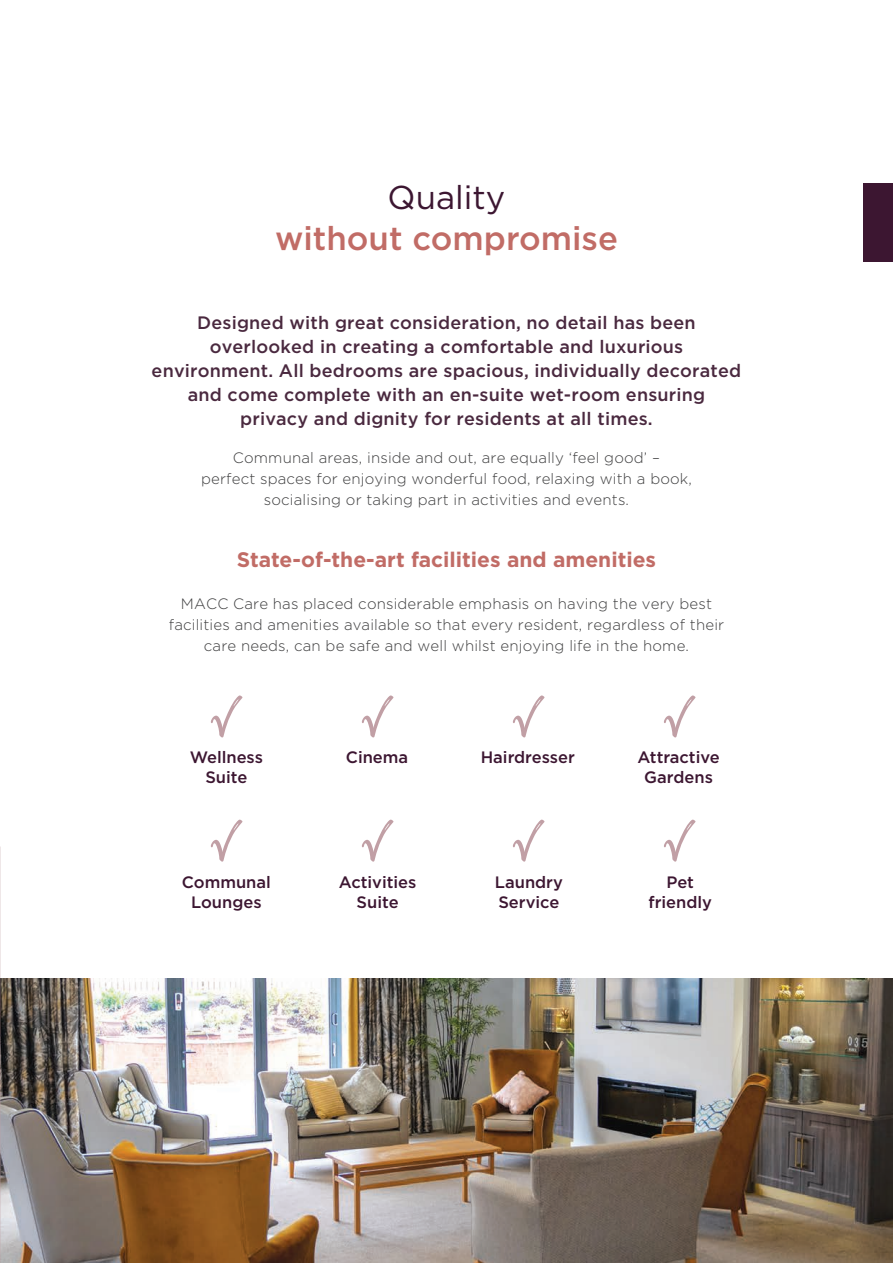
<style>
.page{position:relative;width:893px;height:1263px;background:#fff}
.page>*{position:absolute;margin:0;border:0;box-sizing:border-box;transform-origin:0 0}
.t1{font:500 33px "Gotham";color:#c16c66}
.t2{font:33px "Gotham";color:#3c1631}
.t3{font:700 21px "Gotham";color:#c16c66}
.t4{font:500 18px/24px "Gotham";letter-spacing:.01em;color:#4a293f;text-align:center}
.t5{font:500 16.5px/19.8px "Gotham";color:#3c1631;text-align:center}
.t6{font:300 15px/21px "Gotham";letter-spacing:.01em;color:#3e3e3f;text-align:center}
</style>
<div class="page">
<img style="left:0;top:0;width:1px;height:905px">
<div style="left:863px;top:183px;width:30px;height:78px;background:#3c1631"></div>
<img style="left:0;top:978px;width:893px;height:285px">
<svg style="left:211px;top:695px;width:32px;height:42px"></svg>
<svg style="left:211px;top:820px;width:32px;height:42px"></svg>
<svg style="left:362px;top:695px;width:32px;height:42px"></svg>
<svg style="left:362px;top:820px;width:32px;height:42px"></svg>
<svg style="left:513px;top:695px;width:32px;height:42px"></svg>
<svg style="left:513px;top:820px;width:32px;height:42px"></svg>
<svg style="left:664px;top:695px;width:32px;height:42px"></svg>
<svg style="left:664px;top:820px;width:32px;height:42px"></svg>
<h1 class="t2" style="left:388px;top:176px;width:119px">Quality</h1>
<h1 class="t1" style="left:275px;top:217px;width:344px">without compromise</h1>
<p class="t4" style="left:152px;top:310px;width:591px">Designed with great consideration, no detail has been overlooked in creating a comfortable and luxurious environment. All bedrooms are spacious, individually decorated and come complete with an en-suite wet-room ensuring privacy and dignity for residents at all times.</p>
<p class="t6" style="left:201px;top:447px;width:492px">Communal areas, inside and out, are equally ‘feel good’ –<br>perfect spaces for enjoying wonderful food, relaxing with a book, socialising or taking part in activities and events.</p>
<h2 class="t3" style="left:237px;top:545px;width:421px">State-of-the-art facilities and amenities</h2>
<p class="t6" style="left:169px;top:592px;width:557px">MACC Care has placed considerable emphasis on having the very best facilities and amenities available so that every resident, regardless of their care needs, can be safe and well whilst enjoying life in the home.</p>
<p class="t5" style="left:190px;top:747px;width:75px">Wellness<br>Suite</p>
<p class="t5" style="left:346px;top:747px;width:64px">Cinema</p>
<p class="t5" style="left:637px;top:747px;width:84px">Attractive<br>Gardens</p>
<p class="t5" style="left:481px;top:747px;width:96px">Hairdresser</p>
<p class="t5" style="left:182px;top:872px;width:91px">Communal<br>Lounges</p>
<p class="t5" style="left:339px;top:872px;width:79px">Activities<br>Suite</p>
<p class="t5" style="left:648px;top:872px;width:65px">Pet friendly</p>
<p class="t5" style="left:495px;top:872px;width:70px;text-align:left">Laundry<br>Service</p>
</div>
